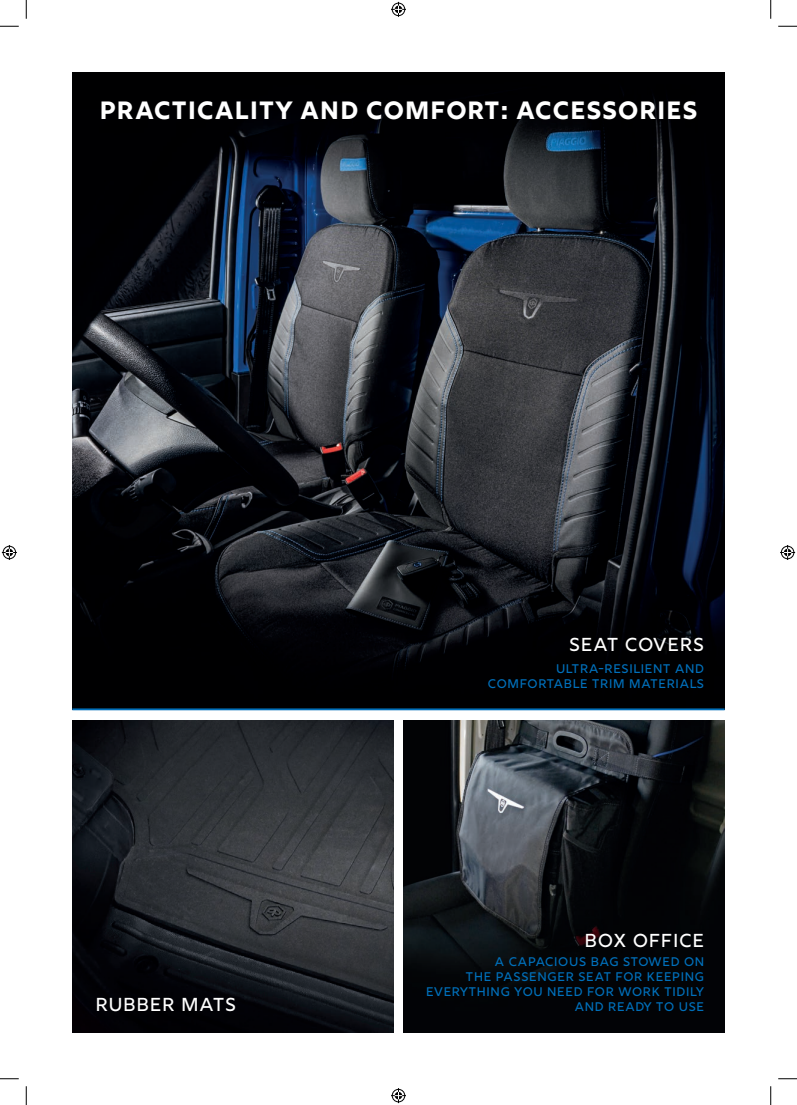
<style>
.page{position:relative;width:797px;height:1105px;background:#fff}
.page>*{position:absolute;margin:0;border:0;box-sizing:border-box;transform-origin:0 0}
.t1{font:25px "Rig Bold Face";color:#fff}
.t2{font:18.75px "Rig Medium Face";color:#fff}
.t3{font:12.5px/15px "Rig Medium Face";color:#006fba;text-align:right}
</style>
<div class="page">
<img style="left:72px;top:72px;width:652px;height:636px">
<img style="left:404px;top:720px;width:320px;height:313px">
<hr style="left:72px;top:708px;width:652px;height:2px;background:#006fba">
<img style="left:72px;top:720px;width:321px;height:313px">
<svg style="left:0;top:25px;width:19px;height:2px"></svg>
<svg style="left:778px;top:25px;width:19px;height:2px"></svg>
<svg style="left:0;top:1078px;width:19px;height:1px"></svg>
<svg style="left:778px;top:1078px;width:19px;height:1px"></svg>
<svg style="left:25px;top:0;width:2px;height:19px"></svg>
<svg style="left:25px;top:1086px;width:2px;height:19px"></svg>
<svg style="left:770px;top:0;width:1px;height:19px"></svg>
<svg style="left:770px;top:1086px;width:1px;height:19px"></svg>
<svg style="left:391px;top:2px;width:15px;height:15px"></svg>
<svg style="left:391px;top:1088px;width:15px;height:15px"></svg>
<svg style="left:2px;top:545px;width:15px;height:15px"></svg>
<svg style="left:780px;top:545px;width:15px;height:15px"></svg>
<h1 class="t1" style="left:99px;top:94px;width:600px">PRACTICALITY AND COMFORT: ACCESSORIES</h1>
<h2 class="t2" style="left:95px;top:993px;width:143px">RUBBER MATS</h2>
<h2 class="t2" style="left:568px;top:633px;width:137px">SEAT COVERS</h2>
<p class="t3" style="left:487px;top:662px;width:218px">ULTRA-RESILIENT AND<br>COMFORTABLE TRIM MATERIALS</p>
<h2 class="t2" style="left:584px;top:929px;width:122px">BOX OFFICE</h2>
<p class="t3" style="left:425px;top:956px;width:280px">A CAPACIOUS BAG STOWED ON<br>THE PASSENGER SEAT FOR KEEPING<br>EVERYTHING YOU NEED FOR WORK TIDILY<br>AND READY TO USE</p>
</div>
